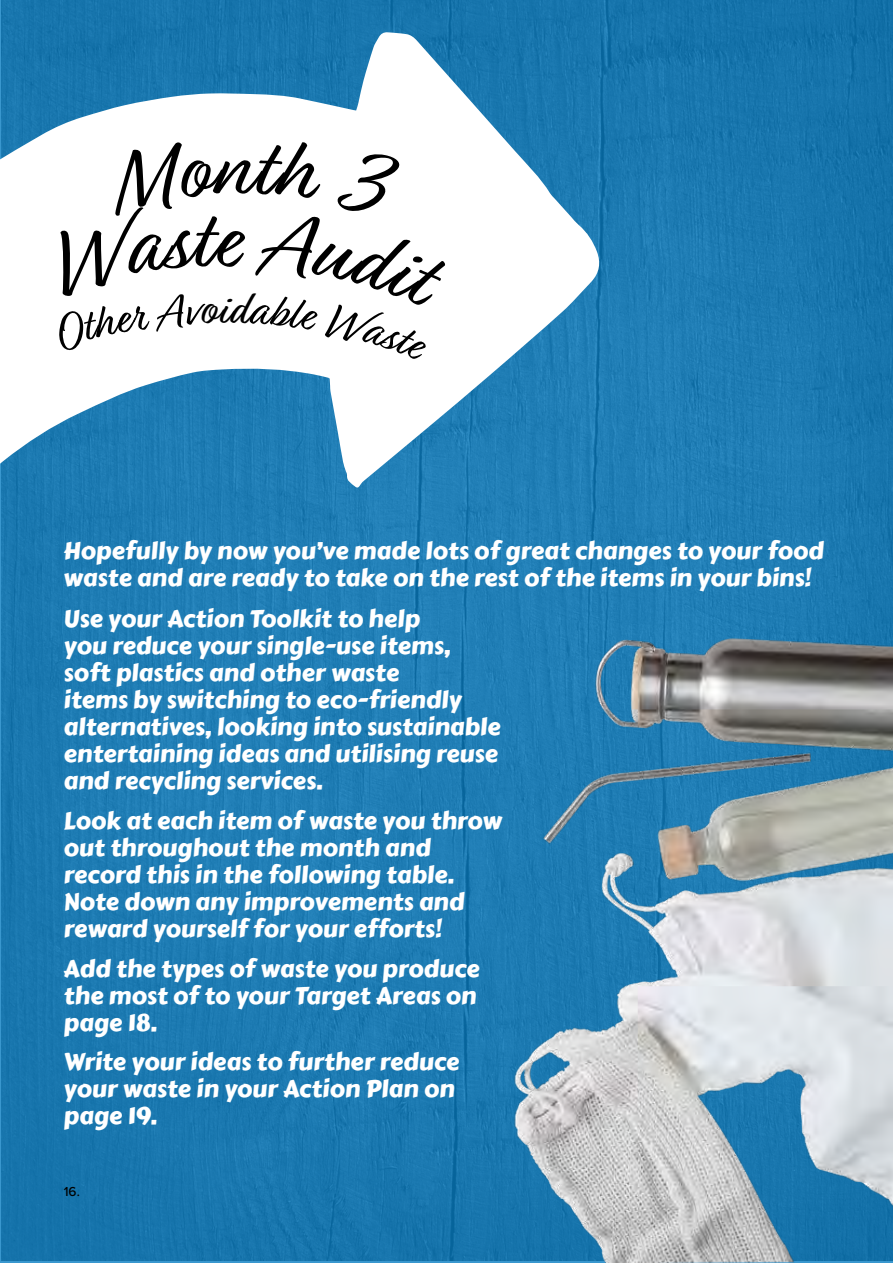
<style>
.page{position:relative;width:893px;height:1263px;background:#1b79b1}
.page>*{position:absolute;margin:0;border:0;box-sizing:border-box;transform-origin:0 0}
.t1{font:90px "Relation";color:#000}
.t2{font:48px "Relation";color:#000}
.t3{font:24px/27px "Carter One";color:#fff}
.t4{font:500 13.5px "Proxima Nova";color:#000}
</style>
<div class="page">
<img style="left:361px;top:464px;width:532px;height:798px">
<svg style="left:0;top:32px;width:601px;height:539px"></svg>
<div style="left:46px;top:139px;width:402px;height:223px;background:#fff"></div>
<h1 class="t1" style="left:209px;top:189px;width:29px">e</h1>
<h2 class="t2" style="left:217px;top:282px;width:12px">i</h2>
<p class="t3" style="left:63px;top:537px;width:762px">Hopefully by now you’ve made lots of great changes to your food waste and are ready to take on the rest of the items in your bins!</p>
<p class="t3" style="left:64px;top:606px;width:439px">Use your Action Toolkit to help<br>you reduce your single-use items, soft plastics and other waste<br>items by switching to eco-friendly alternatives, looking into sustainable entertaining ideas and utilising reuse and recycling services.</p>
<p class="t3" style="left:64px;top:807px;width:440px">Look at each item of waste you throw out throughout the month and record this in the following table.<br>Note down any improvements and reward yourself for your efforts!</p>
<p class="t3" style="left:64px;top:955px;width:418px">Add the types of waste you produce the most of to your Target Areas on page 18.</p>
<p class="t3" style="left:64px;top:1049px;width:397px">Write your ideas to further reduce your waste in your Action Plan on page 19.</p>
<p class="t4" style="left:64px;top:1183px;width:18px">16.</p>
</div>
